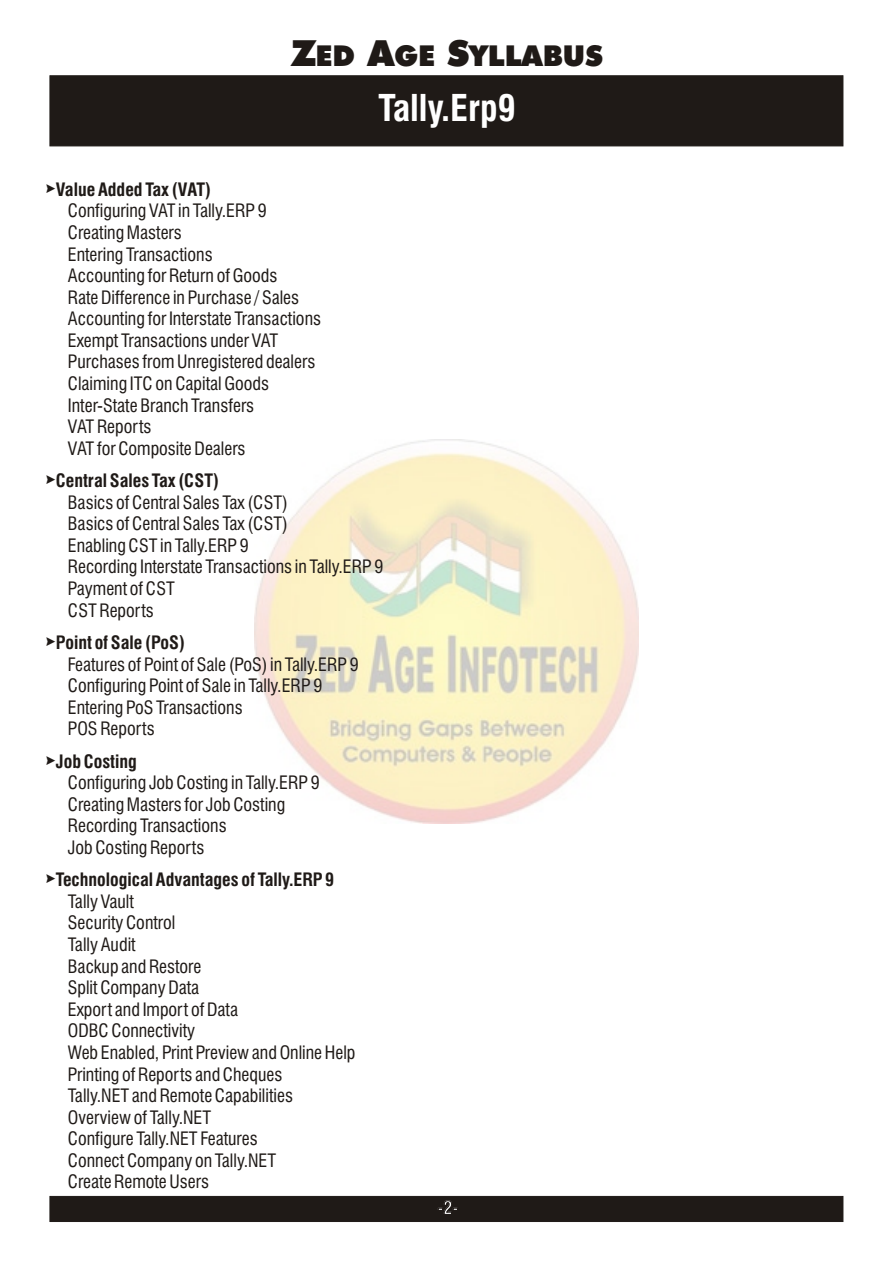
<style>
.page{position:relative;width:894px;height:1263px;background:#fff}
.page>*{position:absolute;margin:0;border:0;box-sizing:border-box;transform-origin:0 0}
.t1{font:700 36px "Swis 721 Cn BT";color:#fff}
.t2{font:28.8px "Futura X Blk BT";color:#1f1a17}
.t3{font:18px/21.6px "Swis 721 Cn BT";color:#1f1a17}
.t4{font:700 18px "Swis 721 Cn BT";color:#1f1a17}
.t5{font:700 18px "Swis 721 Cn BT";color:#fff}
.s1{font-size:36px}
</style>
<div class="page">
<img style="left:254px;top:440px;width:384px;height:384px">
<div style="left:50px;top:76px;width:793px;height:70px;background:#1f1a17"></div>
<div style="left:50px;top:1196px;width:793px;height:26px;background:#1f1a17"></div>
<h2 class="t2" style="left:291px;top:44px;width:313px"><span class="s1">Z</span>ED <span class="s1">A</span>GE <span class="s1">S</span>YLLABUS</h2>
<h1 class="t1" style="left:379px;top:94px;width:139px">Tally.Erp9</h1>
<p class="t4" style="left:56px;top:182px;width:157px">Value Added Tax (VAT)</p>
<p class="t3" style="left:68px;top:202px;width:255px">Configuring VAT in Tally.ERP 9<br>Creating Masters<br>Entering Transactions<br>Accounting for Return of Goods<br>Rate Difference in Purchase / Sales<br>Accounting for Interstate Transactions<br>Exempt Transactions under VAT<br>Purchases from Unregistered dealers<br>Claiming ITC on Capital Goods<br>Inter-State Branch Transfers<br>VAT Reports<br>VAT for Composite Dealers</p>
<p class="t4" style="left:56px;top:473px;width:165px">Central Sales Tax (CST)</p>
<p class="t3" style="left:68px;top:493px;width:317px">Basics of Central Sales Tax (CST)<br>Basics of Central Sales Tax (CST)<br>Enabling CST in Tally.ERP 9<br>Recording Interstate Transactions in Tally.ERP 9<br>Payment of CST<br>CST Reports</p>
<p class="t4" style="left:56px;top:635px;width:131px">Point of Sale (PoS)</p>
<p class="t3" style="left:68px;top:655px;width:292px">Features of Point of Sale (PoS) in Tally.ERP 9<br>Configuring Point of Sale in Tally.ERP 9<br>Entering PoS Transactions<br>POS Reports</p>
<p class="t4" style="left:56px;top:754px;width:83px">Job Costing</p>
<p class="t3" style="left:68px;top:774px;width:253px">Configuring Job Costing in Tally.ERP 9<br>Creating Masters for Job Costing<br>Recording Transactions<br>Job Costing Reports</p>
<p class="t4" style="left:56px;top:873px;width:280px">Technological Advantages of Tally.ERP 9</p>
<p class="t3" style="left:68px;top:892px;width:289px">Tally Vault<br>Security Control<br>Tally Audit<br>Backup and Restore<br>Split Company Data<br>Export and Import of Data<br>ODBC Connectivity<br>Web Enabled, Print Preview and Online Help<br>Printing of Reports and Cheques<br>Tally.NET and Remote Capabilities<br>Overview of Tally.NET<br>Configure Tally.NET Features<br>Connect Company on Tally.NET<br>Create Remote Users</p>
<p class="t5" style="left:437px;top:1201px;width:22px">-2-</p>
</div>
